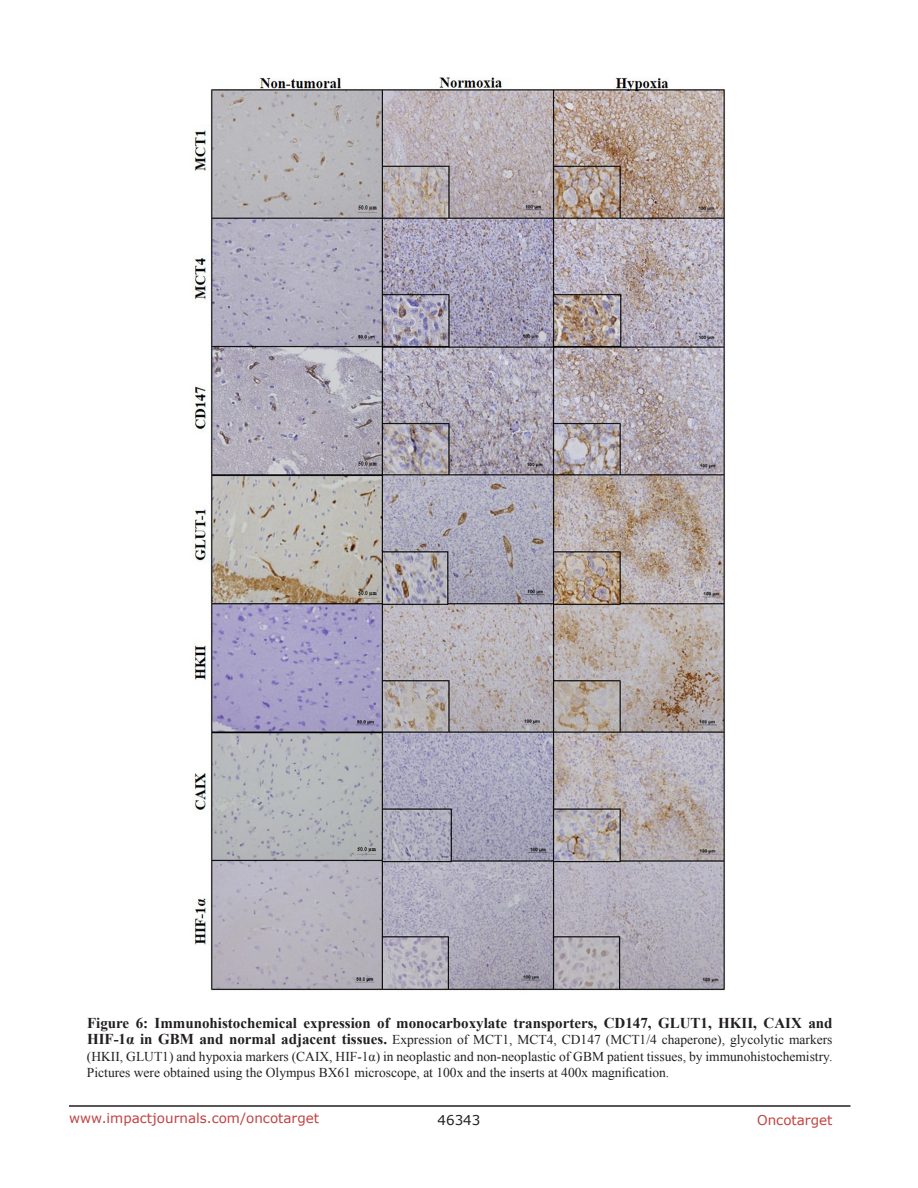
<style>
.page{position:relative;width:918px;height:1188px;background:#fff}
.page>*{position:absolute;margin:0;border:0;box-sizing:border-box;transform-origin:0 0}
.t1{font:700 15px "Times New Roman";color:#231f20}
.t2{font:13.5px/16.2px "Times New Roman";color:#231f20;text-align:justify}
.t3{font:13.5px "Verdana";color:#c24141}
.t4{font:13.5px "Verdana";color:#231f20}
.s1{font-weight:700;font-size:15px}
</style>
<div class="page">
<hr style="left:69px;top:1105px;width:781px;height:2px;background:#231f20">
<img style="left:192px;top:77px;width:533px;height:914px">
<p class="t1" style="left:87px;top:1013px;width:747px">Figure 6: Immunohistochemical expression of monocarboxylate transporters, CD147, GLUT1, HKII, CAIX and</p>
<p class="t2" style="left:87px;top:1031px;width:747px"><span class="s1">HIF-1α in GBM and normal adjacent tissues.</span> Expression of MCT1, MCT4, CD147 (MCT1/4 chaperone), glycolytic markers (HKII, GLUT1) and hypoxia markers (CAIX, HIF-1α) in neoplastic and non-neoplastic of GBM patient tissues, by immunohistochemistry.<br>Pictures were obtained using the Olympus BX61 microscope, at 100x and the inserts at 400x magnification.</p>
<p class="t3" style="left:69px;top:1109px;width:252px">www.impactjournals.com/oncotarget</p>
<p class="t4" style="left:438px;top:1111px;width:44px">46343</p>
<p class="t3" style="left:757px;top:1111px;width:77px">Oncotarget</p>
</div>
